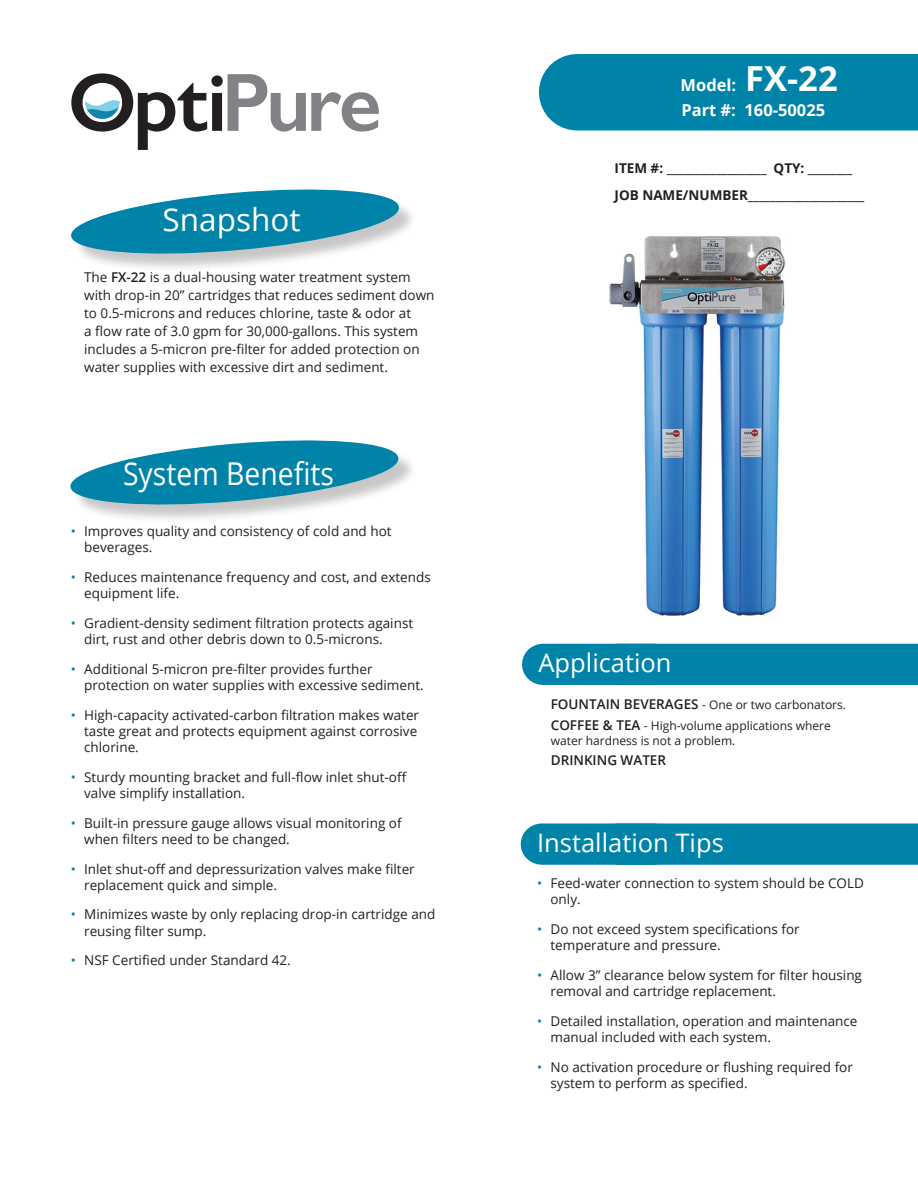
<style>
.page{position:relative;width:918px;height:1188px;background:#fff}
.page>*{position:absolute;margin:0;border:0;box-sizing:border-box;transform-origin:0 0}
.t1{font:31.5px "Open Sans";color:#fff;scale:.9 1}
.t2{font:31.5px "Open Sans";color:#fff}
.t3{font:25.5px "Open Sans";color:#fff}
.t4{font:700 16.5px/25.5px "Open Sans";color:#fff}
.t5{font:13.5px/16.2px "Open Sans";color:#231f20}
.t6{font:700 13.5px/27px "Open Sans";color:#231f20}
.t7{font:600 13.5px "Open Sans";color:#231f20}
.t8{font:12px/20.9px "Open Sans";color:#231f20}
.s1{font-weight:600}
.s2{color:#0083a9}
.s3{font-size:34.5px}
.s4{font-weight:600;font-size:13.5px}
</style>
<div class="page">
<div style="left:577px;top:54px;width:341px;height:76px;background:#0083a9"></div>
<div style="left:543px;top:644px;width:112px;height:41px;background:#0083a9"></div>
<div style="left:638px;top:644px;width:280px;height:41px;background:#0083a9"></div>
<div style="left:74px;top:191px;width:343px;height:81px;background:#231f20;opacity:.25"></div>
<svg style="left:71px;top:189px;width:329px;height:68px"></svg>
<div style="left:73px;top:442px;width:344px;height:81px;background:#231f20;opacity:.25"></div>
<svg style="left:70px;top:440px;width:329px;height:68px"></svg>
<div style="left:542px;top:823px;width:112px;height:42px;background:#0083a9"></div>
<div style="left:636px;top:823px;width:282px;height:42px;background:#0083a9"></div>
<img style="left:609px;top:236px;width:177px;height:380px">
<svg style="left:71px;top:73px;width:308px;height:77px"></svg>
<h1 class="t2" style="left:163px;top:198px;width:139px">Snapshot</h1>
<p class="t5" style="left:84px;top:268px;width:352px;line-height:18px">The <span class="s1">FX-22</span> is a dual-housing water treatment system with drop-in 20” cartridges that reduces sediment down to 0.5-microns and reduces chlorine, taste &amp; odor at<br>a flow rate of 3.0 gpm for 30,000-gallons. This system includes a 5-micron pre-filter for added protection on water supplies with excessive dirt and sediment.</p>
<h1 class="t1" style="left:123px;top:452px;width:236px">System Benefits</h1>
<p class="t5" style="left:84px;top:523px;width:309px;text-indent:-14px"><span class="s2">•</span> Improves quality and consistency of cold and hot beverages.</p>
<p class="t5" style="left:84px;top:569px;width:348px;text-indent:-14px"><span class="s2">•</span> Reduces maintenance frequency and cost, and extends equipment life.</p>
<p class="t5" style="left:84px;top:615px;width:331px;text-indent:-14px"><span class="s2">•</span> Gradient-density sediment filtration protects against dirt, rust and other debris down to 0.5-microns.</p>
<p class="t5" style="left:84px;top:660px;width:341px;text-indent:-14px"><span class="s2">•</span> Additional 5-micron pre-filter provides further protection on water supplies with excessive sediment.</p>
<p class="t5" style="left:84px;top:706px;width:336px;text-indent:-14px"><span class="s2">•</span> High-capacity activated-carbon filtration makes water taste great and protects equipment against corrosive chlorine.</p>
<p class="t5" style="left:84px;top:768px;width:324px;text-indent:-14px"><span class="s2">•</span> Sturdy mounting bracket and full-flow inlet shut-off valve simplify installation.</p>
<p class="t5" style="left:84px;top:814px;width:319px;text-indent:-14px"><span class="s2">•</span> Built-in pressure gauge allows visual monitoring of when filters need to be changed.</p>
<p class="t5" style="left:84px;top:860px;width:332px;text-indent:-14px"><span class="s2">•</span> Inlet shut-off and depressurization valves make filter replacement quick and simple.</p>
<p class="t5" style="left:84px;top:906px;width:353px;text-indent:-14px"><span class="s2">•</span> Minimizes waste by only replacing drop-in cartridge and reusing filter sump.</p>
<p class="t5" style="left:71px;top:952px;width:222px"><span class="s2">•</span> NSF Certified under Standard 42.</p>
<p class="t4" style="left:681px;top:72px;width:159px">Model: <span class="s3">FX-22<br></span>Part #: 160-50025</p>
<p class="t6" style="left:615px;top:154px;width:251px">ITEM #: __________________ QTY: ________<br>JOB NAME/NUMBER_____________________</p>
<h2 class="t3" style="left:538px;top:645px;width:135px">Application</h2>
<p class="t8" style="left:551px;top:694px;width:297px"><span class="s4">FOUNTAIN BEVERAGES</span> - One or two carbonators.<br><span class="s4">COFFEE &amp; TEA</span> - High-volume applications where</p>
<p class="t8" style="left:551px;top:729px;width:186px">water hardness is not a problem.</p>
<p class="t7" style="left:551px;top:751px;width:117px">DRINKING WATER</p>
<h2 class="t3" style="left:537px;top:825px;width:188px">Installation Tips</h2>
<p class="t5" style="left:551px;top:875px;width:315px;text-indent:-14px"><span class="s2">•</span> Feed-water connection to system should be COLD only.</p>
<p class="t5" style="left:551px;top:921px;width:251px;text-indent:-14px"><span class="s2">•</span> Do not exceed system specifications for temperature and pressure.</p>
<p class="t5" style="left:551px;top:967px;width:313px;text-indent:-14px"><span class="s2">•</span> Allow 3” clearance below system for filter housing removal and cartridge replacement.</p>
<p class="t5" style="left:551px;top:1013px;width:308px;text-indent:-14px"><span class="s2">•</span> Detailed installation, operation and maintenance manual included with each system.</p>
<p class="t5" style="left:551px;top:1058px;width:304px;text-indent:-14px"><span class="s2">•</span> No activation procedure or flushing required for system to perform as specified.</p>
</div>
